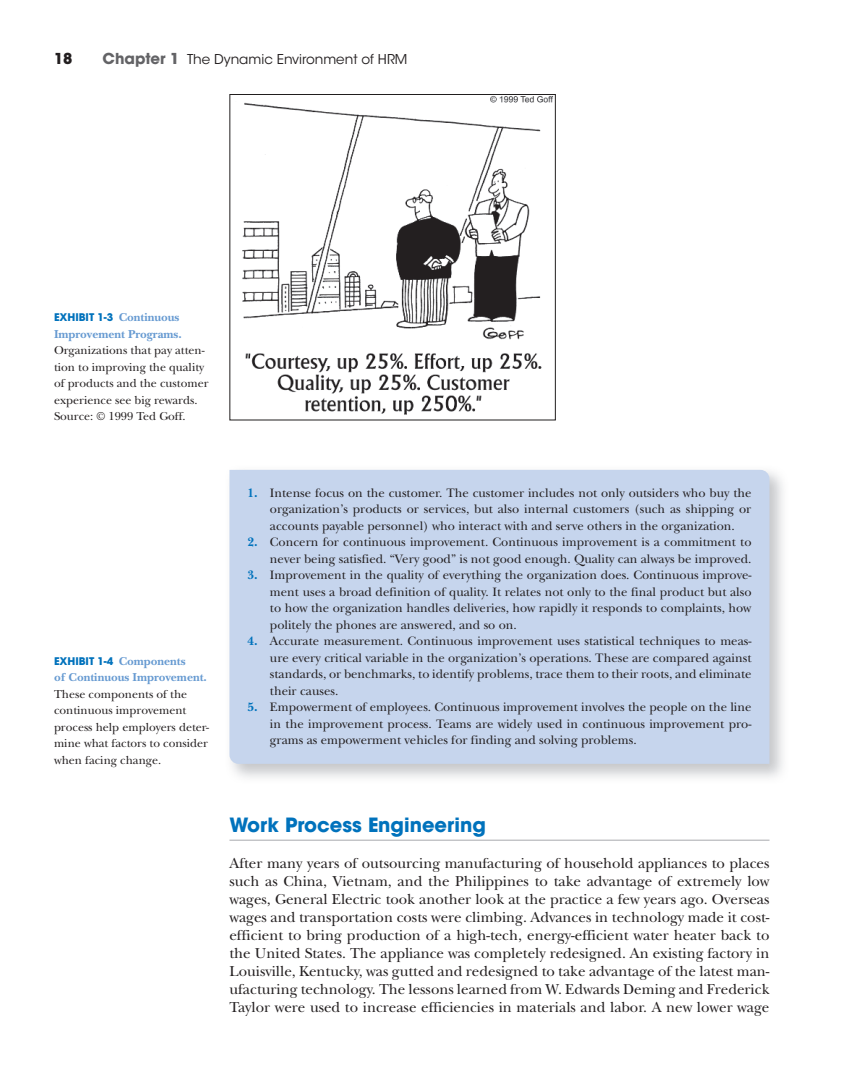
<style>
.page{position:relative;width:864px;height:1080px;background:#fff}
.page>*{position:absolute;margin:0;border:0;box-sizing:border-box;transform-origin:0 0}
.t1{font:700 19.5px "ITC Avant Garde Std";color:#0072bc}
.t2{font:15px/18px "New Baskerville Std";color:#231f20;text-align:justify}
.t3{font:700 15px "ITC Avant Garde Std";color:#231f20}
.t4{font:13.5px "ITC Avant Garde Std";color:#231f20}
.t5{font:12.75px/16.5px "New Baskerville Std";color:#231f20;text-align:justify}
.t6{font:12px/16.5px "New Baskerville Std";color:#231f20}
.t7{font:700 12px "New Baskerville Std";color:#6599d1}
.t8{font:700 10.5px "ITC Avant Garde Std";color:#0072bc}
.s1{font-weight:700;font-size:15px;color:#636366}
.s2{font-family:"New Baskerville Std";font-size:12px;color:#6599d1}
.s3{font-weight:700;color:#0072bc}
</style>
<div class="page">
<hr style="left:229px;top:840px;width:541px;height:1px;background:#a8a9ad">
<img style="left:242px;top:96px;width:312px;height:319px">
<div style="left:229px;top:94px;width:327px;height:326px;border:1px solid #211e1e"></div>
<div style="left:229px;top:470px;width:540px;height:294px;background:#c6d5ed"></div>
<p class="t3" style="left:54px;top:49px;width:20px">18</p>
<p class="t4" style="left:103px;top:51px;width:306px"><span class="s1">Chapter 1</span> The Dynamic Environment of HRM</p>
<p class="t8" style="left:54px;top:311px;width:127px">EXHIBIT 1-3 <span class="s2">Continuous</span></p>
<p class="t7" style="left:54px;top:327px;width:129px">Improvement Programs.</p>
<p class="t6" style="left:54px;top:342px;width:156px">Organizations that pay atten&shy;tion to improving the quality of products and the customer experience see big rewards.<br>Source: © 1999 Ted Goff.</p>
<p class="t8" style="left:54px;top:654px;width:133px">EXHIBIT 1-4 <span class="s2">Components</span></p>
<p class="t7" style="left:54px;top:670px;width:154px">of Continuous Improvement.</p>
<p class="t6" style="left:54px;top:686px;width:157px">These components of the continuous improvement process help employers deter&shy;mine what factors to consider when facing change.</p>
<p class="t5" style="left:270px;top:484px;width:483px;text-indent:-23px"><span class="s3">1.</span> Intense focus on the customer. The customer includes not only outsiders who buy the organization ’ s products or services, but also internal customers (such as shipping or accounts payable personnel) who interact with and serve others in the organization.</p>
<p class="t5" style="left:247px;top:534px;width:505px;text-align:right"><span class="s3">2.</span> Concern for continuous improvement. Continuous improvement is a commitment to never being satisfied. “Very good” is not good enough. Quality can always be improved.</p>
<p class="t5" style="left:270px;top:567px;width:483px;text-indent:-23px"><span class="s3">3.</span> Improvement in the quality of everything the organization does. Continuous improve&shy;ment uses a broad definition of quality. It relates not only to the final product but also to how the organization handles deliveries, how rapidly it responds to complaints, how politely the phones are answered, and so on.</p>
<p class="t5" style="left:270px;top:633px;width:483px;text-indent:-23px"><span class="s3">4.</span> Accurate measurement. Continuous improvement uses statistical techniques to meas&shy;ure every critical variable in the organization ’ s operations. These are compared against standards, or benchmarks, to identify problems, trace them to their roots, and eliminate their causes.</p>
<p class="t5" style="left:270px;top:699px;width:483px;text-indent:-23px"><span class="s3">5.</span> Empowerment of employees. Continuous improvement involves the people on the line in the improvement process. Teams are widely used in continuous improvement pro&shy;grams as empowerment vehicles for finding and solving problems.</p>
<h1 class="t1" style="left:229px;top:812px;width:258px">Work Process Engineering</h1>
<p class="t2" style="left:229px;top:855px;width:542px">After many years of outsourcing manufacturing of household appliances to places such as China, Vietnam, and the Philippines to take advantage of extremely low wages, General Electric took another look at the practice a few years ago. Overseas wages and transportation costs were climbing. Advances in technology made it cost&shy;efficient to bring production of a high-tech, energy-efficient water heater back to the United States. The appliance was completely redesigned. An existing factory in Louisville, Kentucky, was gutted and redesigned to take advantage of the latest man&shy;ufacturing technology. The lessons learned from W. Edwards Deming and Frederick Taylor were used to increase efficiencies in materials and labor. A new lower wage</p>
</div>
